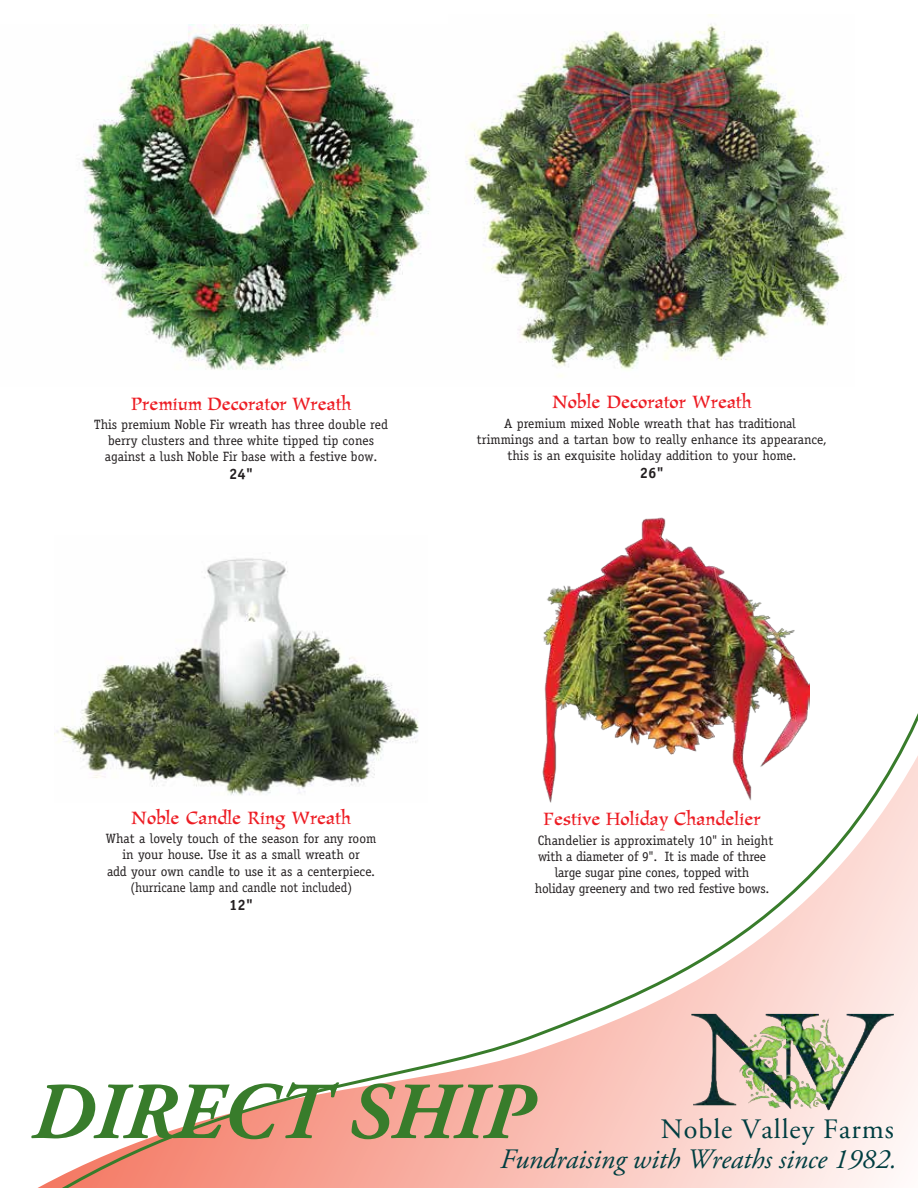
<style>
.page{position:relative;width:918px;height:1188px;background:#fff}
.page>*{position:absolute;margin:0;border:0;box-sizing:border-box;transform-origin:0 0}
.t1{font:italic 700 80.7px "Adobe Garamond Pro";color:#387c2b}
.t2{font:italic 28.05px "Adobe Garamond Pro";color:#003e41}
.t3{font:28.05px "Adobe Garamond Pro";letter-spacing:.035em;color:#003e41}
.t4{font:21px "Amigo";color:#ed1d24}
.t5{font:700 15px "Officina Serif Std";color:#231f20}
.t6{font:13.5px/16.2px "Officina Serif Std";color:#231f20;text-align:center}
</style>
<div class="page">
<svg style="left:38px;top:713px;width:880px;height:475px"></svg>
<img style="left:79px;top:24px;width:351px;height:346px">
<img style="left:465px;top:14px;width:381px;height:363px">
<img style="left:55px;top:558px;width:372px;height:244px">
<img style="left:818px;top:1014px;width:48px;height:75px">
<img style="left:538px;top:517px;width:272px;height:285px">
<h3 class="t4" style="left:131px;top:392px;width:222px">Premium Decorator Wreath</h3>
<p class="t6" style="left:94px;top:416px;width:295px">This premium Noble Fir wreath has three double red berry clusters and three white tipped tip cones against a lush Noble Fir base with a festive bow.</p>
<p class="t5" style="left:229px;top:465px;width:26px">24"</p>
<h3 class="t4" style="left:552px;top:391px;width:201px">Noble Decorator Wreath</h3>
<p class="t6" style="left:477px;top:415px;width:351px">A premium mixed Noble wreath that has traditional trimmings and a tartan bow to really enhance its appearance, this is an exquisite holiday addition to your home.</p>
<p class="t5" style="left:640px;top:464px;width:26px">26"</p>
<h3 class="t4" style="left:131px;top:807px;width:221px">Noble Candle Ring Wreath</h3>
<p class="t6" style="left:106px;top:831px;width:272px">What a lovely touch of the season for any room in your house. Use it as a small wreath or<br>add your own candle to use it as a centerpiece. (hurricane lamp and candle not included)</p>
<p class="t5" style="left:229px;top:895px;width:26px">12"</p>
<h3 class="t4" style="left:543px;top:808px;width:219px">Festive Holiday Chandelier</h3>
<p class="t6" style="left:535px;top:832px;width:240px">Chandelier is approximately 10" in height with a diameter of 9". It is made of three large sugar pine cones, topped with<br>holiday greenery and two red festive bows.</p>
<h1 class="t1" style="left:31px;top:1066px;width:502px">DIRECT SHIP</h1>
<h2 class="t3" style="left:661px;top:1113px;width:235px">Noble Valley Farms</h2>
<h2 class="t2" style="left:500px;top:1142px;width:398px">Fundraising with Wreaths since 1982.</h2>
</div>
